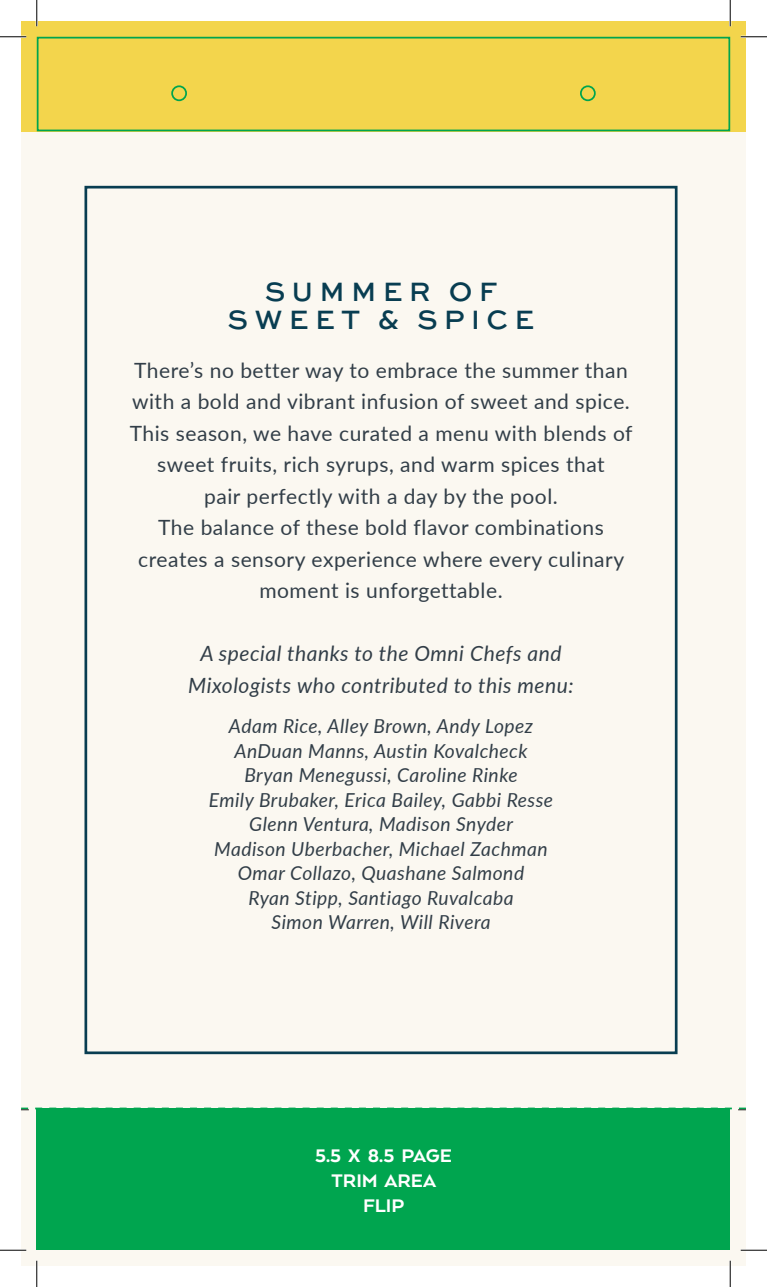
<style>
.page{position:relative;width:767px;height:1287px;background:#fff}
.page>*{position:absolute;margin:0;border:0;box-sizing:border-box;transform-origin:0 0}
.FOOD_ITEM{font:500 28px/28px "Sweet Sans Pro";letter-spacing:.22em;color:#083d51;text-align:center}
.DESCRIPTION{font:21px/31.5px "Lato";letter-spacing:.025em;color:#323e48;text-align:center}
.DESCRIPTION-2{font:italic 21px/31.5px "Lato";letter-spacing:.025em;color:#323e48;text-align:center}
.t1{font:800 21px "Arquitecta";color:#fff}
.DESCRIPTION-3{font:italic 19.25px "Lato";letter-spacing:.025em;color:#323e48}
</style>
<div class="page">
<div style="left:21px;top:131px;width:725px;height:1134px;background:#fbf8f1"></div>
<div style="left:21px;top:21px;width:725px;height:110px;background:#f3d54c"></div>
<div style="left:84px;top:186px;width:593px;height:868px;border:3px solid #083d51"></div>
<div style="left:37px;top:37px;width:693px;height:94px;border:2px solid #00a54f"></div>
<div style="left:171px;top:85px;width:16px;height:16px;border:2px solid #00a54f;border-radius:50%"></div>
<div style="left:580px;top:85px;width:15px;height:16px;border:2px solid #00a54f;border-radius:50%"></div>
<div style="left:37px;top:1108px;width:693px;height:142px;background:#00a54f"></div>
<svg style="left:21px;top:1107px;width:725px;height:3px"></svg>
<hr style="left:0;top:36px;width:26px;height:2px;background:#fff">
<hr style="left:740px;top:36px;width:26px;height:2px;background:#fff">
<hr style="left:0;top:1248px;width:26px;height:3px;background:#fff">
<hr style="left:740px;top:1248px;width:26px;height:3px;background:#fff">
<hr style="left:36px;top:0;width:2px;height:26px;background:#fff">
<hr style="left:36px;top:1260px;width:2px;height:26px;background:#fff">
<hr style="left:729px;top:0;width:2px;height:26px;background:#fff">
<hr style="left:729px;top:1260px;width:2px;height:26px;background:#fff">
<svg style="left:0;top:36px;width:26px;height:1px"></svg>
<svg style="left:740px;top:36px;width:26px;height:1px"></svg>
<svg style="left:0;top:1249px;width:26px;height:1px"></svg>
<svg style="left:740px;top:1249px;width:26px;height:1px"></svg>
<svg style="left:36px;top:0;width:1px;height:26px"></svg>
<svg style="left:36px;top:1260px;width:1px;height:26px"></svg>
<svg style="left:729px;top:0;width:1px;height:26px"></svg>
<svg style="left:729px;top:1260px;width:1px;height:26px"></svg>
<p class="FOOD_ITEM" style="left:228px;top:276px;width:308px">SUMMER OF<br>SWEET &amp; SPICE</p>
<p class="DESCRIPTION" style="left:130px;top:353px;width:504px">There’s no better way to embrace the summer than with a bold and vibrant infusion of sweet and spice.<br>This season, we have curated a menu with blends of sweet fruits, rich syrups, and warm spices that<br>pair perfectly with a day by the pool.<br>The balance of these bold flavor combinations creates a sensory experience where every culinary moment is unforgettable.</p>
<p class="DESCRIPTION-2" style="left:188px;top:637px;width:387px">A special thanks to the Omni Chefs and<br>Mixologists who contributed to this menu:</p>
<p class="DESCRIPTION-3" style="left:229px;top:712px;width:305px">Adam Rice, Alley Brown, Andy Lopez</p>
<p class="DESCRIPTION-3" style="left:234px;top:737px;width:295px">AnDuan Manns, Austin Kovalcheck</p>
<p class="DESCRIPTION-3" style="left:244px;top:761px;width:275px">Bryan Menegussi, Caroline Rinke</p>
<p class="DESCRIPTION-3" style="left:209px;top:786px;width:346px">Emily Brubaker, Erica Bailey, Gabbi Resse</p>
<p class="DESCRIPTION-3" style="left:249px;top:810px;width:265px">Glenn Ventura, Madison Snyder</p>
<p class="DESCRIPTION-3" style="left:214px;top:835px;width:335px">Madison Uberbacher, Michael Zachman</p>
<p class="DESCRIPTION-3" style="left:238px;top:859px;width:288px">Omar Collazo, Quashane Salmond</p>
<p class="DESCRIPTION-3" style="left:248px;top:884px;width:267px">Ryan Stipp, Santiago Ruvalcaba</p>
<p class="DESCRIPTION-3" style="left:271px;top:908px;width:220px">Simon Warren, Will Rivera</p>
<p class="t1" style="left:315px;top:1142px;width:138px">5.5 X 8.5 PAGE</p>
<p class="t1" style="left:331px;top:1167px;width:106px">TRIM AREA</p>
<p class="t1" style="left:363px;top:1192px;width:43px">FLIP</p>
</div>
